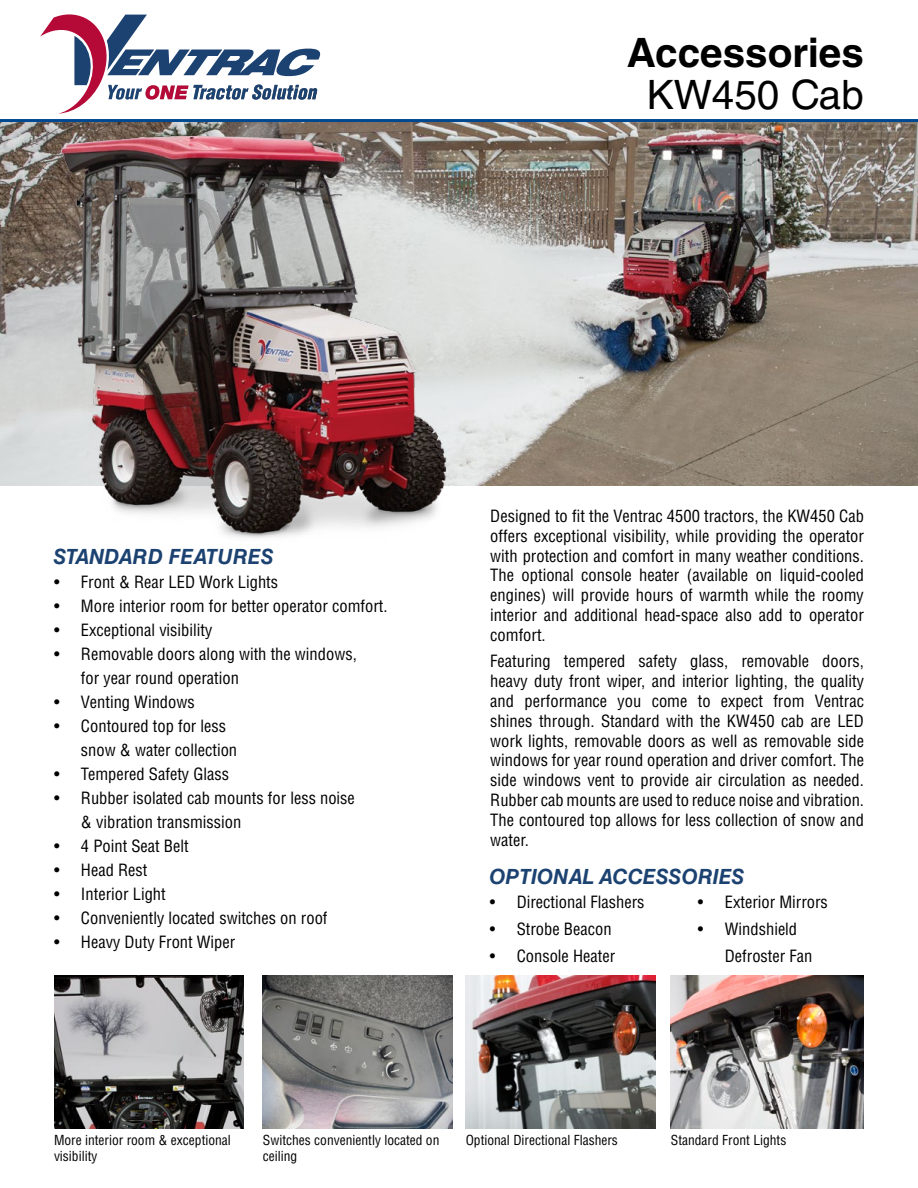
<style>
.page{position:relative;width:918px;height:1188px;background:#fff}
.page>*{position:absolute;margin:0;border:0;box-sizing:border-box;transform-origin:0 0}
.t1{font:700 40.5px "Helvetica LT Std";color:#000}
.t2{font:40.5px "Helvetica LT Std";color:#000}
.t3{font:italic 700 21px "Helvetica LT Std";color:#1c4271}
.t4{font:condensed 16.5px/19.8px "Helvetica LT Std";color:#000}
.t5{font:condensed 13.5px/16.2px "Helvetica LT Std";color:#000}
</style>
<div class="page">
<img style="left:0;top:122px;width:918px;height:364px">
<hr style="left:0;top:119px;width:918px;height:3px;background:#004990">
<img style="left:61px;top:136px;width:419px;height:402px">
<img style="left:54px;top:975px;width:189px;height:153px">
<img style="left:263px;top:975px;width:189px;height:153px">
<img style="left:671px;top:975px;width:193px;height:153px">
<img style="left:466px;top:975px;width:189px;height:153px">
<svg style="left:40px;top:14px;width:281px;height:100px"></svg>
<h1 class="t1" style="left:627px;top:28px;width:239px">Accessories</h1>
<h1 class="t2" style="left:647px;top:71px;width:219px">KW450 Cab</h1>
<p class="t3" style="left:53px;top:544px;width:222px">STANDARD FEATURES</p>
<p class="t4" style="left:54px;top:572px;width:226px">• Front &amp; Rear LED Work Lights</p>
<p class="t4" style="left:54px;top:596px;width:335px">• More interior room for better operator comfort.</p>
<p class="t4" style="left:54px;top:620px;width:160px">• Exceptional visibility</p>
<p class="t4" style="left:81px;top:642px;width:277px;line-height:24px;text-indent:-27px">• Removable doors along with the windows, for year round operation</p>
<p class="t4" style="left:54px;top:692px;width:142px">• Venting Windows</p>
<p class="t4" style="left:81px;top:714px;width:158px;line-height:24px;text-indent:-27px">• Contoured top for less snow &amp; water collection</p>
<p class="t4" style="left:54px;top:764px;width:177px">• Tempered Safety Glass</p>
<p class="t4" style="left:81px;top:786px;width:275px;line-height:24px;text-indent:-27px">• Rubber isolated cab mounts for less noise &amp; vibration transmission</p>
<p class="t4" style="left:54px;top:836px;width:136px">• 4 Point Seat Belt</p>
<p class="t4" style="left:54px;top:860px;width:95px">• Head Rest</p>
<p class="t4" style="left:54px;top:884px;width:113px">• Interior Light</p>
<p class="t4" style="left:54px;top:908px;width:275px">• Conveniently located switches on roof</p>
<p class="t4" style="left:54px;top:932px;width:183px">• Heavy Duty Front Wiper</p>
<p class="t4" style="left:490px;top:506px;width:375px;text-align:justify">Designed to fit the Ventrac 4500 tractors, the KW450 Cab offers exceptional visibility, while providing the operator with protection and comfort in many weather conditions.<br>The optional console heater (available on liquid-cooled engines) will provide hours of warmth while the roomy interior and additional head-space also add to operator comfort.</p>
<p class="t4" style="left:490px;top:651px;width:375px;text-align:justify">Featuring tempered safety glass, removable doors, heavy duty front wiper, and interior lighting, the quality and performance you come to expect from Ventrac shines through. Standard with the KW450 cab are LED work lights, removable doors as well as removable side windows for year round operation and driver comfort. The side windows vent to provide air circulation as needed.<br>Rubber cab mounts are used to reduce noise and vibration.<br>The contoured top allows for less collection of snow and water.</p>
<p class="t3" style="left:489px;top:863px;width:257px">OPTIONAL ACCESSORIES</p>
<p class="t4" style="left:490px;top:892px;width:156px">• Directional Flashers</p>
<p class="t4" style="left:490px;top:919px;width:123px">• Strobe Beacon</p>
<p class="t4" style="left:490px;top:946px;width:127px">• Console Heater</p>
<p class="t4" style="left:698px;top:892px;width:132px">• Exterior Mirrors</p>
<p class="t4" style="left:725px;top:915px;width:89px;line-height:27px;text-indent:-27px">• Windshield<br>Defroster Fan</p>
<p class="t5" style="left:54px;top:1132px;width:178px">More interior room &amp; exceptional visibility</p>
<p class="t5" style="left:263px;top:1132px;width:178px">Switches conveniently located on ceiling</p>
<p class="t5" style="left:466px;top:1132px;width:154px">Optional Directional Flashers</p>
<p class="t5" style="left:671px;top:1132px;width:117px">Standard Front Lights</p>
</div>
